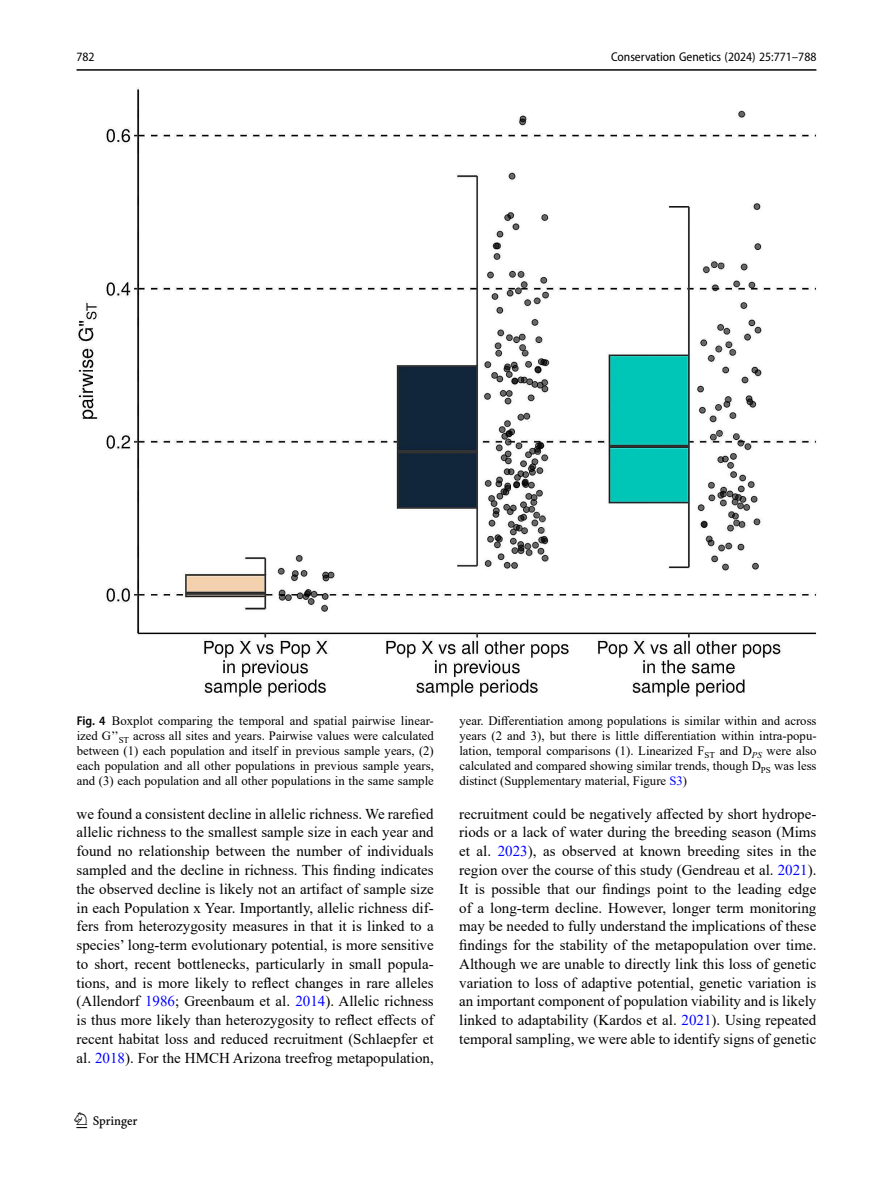
<style>
.page{position:relative;width:893px;height:1187px;background:#fff}
.page>*{position:absolute;margin:0;border:0;box-sizing:border-box;transform-origin:0 0}
.t1{font:22.5px "Springnew";color:#000}
.Body_Text_Indent{font:15px/18.8px "Times New Roman";color:#000;text-align:justify}
.Figure_Caption{font:12.75px/15px "Times New Roman";color:#000;text-align:justify}
.t2{font:semi-condensed 12.75px "Myriad Pro";color:#000}
.s1{font-family:"Myriad Pro";font-weight:600;font-stretch:semi-condensed}
.s2{color:#00f}
</style>
<div class="page">
<hr style="left:77px;top:69px;width:739px;height:2px;background:#000">
<img style="left:78px;top:87px;width:739px;height:611px">
<p class="t2" style="left:77px;top:49px;width:20px">782</p>
<p class="t2" style="left:611px;top:49px;width:207px">Conservation Genetics (2024) 25:771–788</p>
<p class="Figure_Caption" style="left:77px;top:713px;width:359px"><span class="s1">Fig. 4</span> Boxplot comparing the temporal and spatial pairwise linear&shy;ized G’’<sub>ST</sub> across all sites and years. Pairwise values were calculated between (1) each population and itself in previous sample years, (2) each population and all other populations in previous sample years, and (3) each population and all other populations in the same sample</p>
<p class="Figure_Caption" style="left:459px;top:713px;width:359px">year. Differentiation among populations is similar within and across years (2 and 3), but there is little differentiation within intra-popu&shy;lation, temporal comparisons (1). Linearized F<sub>ST</sub> and D<sub>PS</sub> were also calculated and compared showing similar trends, though D<sub>PS</sub> was less distinct (Supplementary material, Figure <span class="s2">S3</span>)</p>
<p class="Body_Text_Indent" style="left:77px;top:803px;width:359px">we found a consistent decline in allelic richness. We rarefied allelic richness to the smallest sample size in each year and found no relationship between the number of individuals sampled and the decline in richness. This finding indicates the observed decline is likely not an artifact of sample size in each Population x Year. Importantly, allelic richness dif&shy;fers from heterozygosity measures in that it is linked to a species’ long-term evolutionary potential, is more sensitive to short, recent bottlenecks, particularly in small popula&shy;tions, and is more likely to reflect changes in rare alleles (Allendorf <span class="s2">1986</span>; Greenbaum et al. <span class="s2">2014</span>). Allelic richness is thus more likely than heterozygosity to reflect effects of recent habitat loss and reduced recruitment (Schlaepfer et al. <span class="s2">2018</span>). For the HMCH Arizona treefrog metapopulation,</p>
<h1 class="t1" style="left:77px;top:1107px;width:63px">1 3</h1>
<p class="Body_Text_Indent" style="left:459px;top:803px;width:359px">recruitment could be negatively affected by short hydrope&shy;riods or a lack of water during the breeding season (Mims et al. <span class="s2">2023</span>), as observed at known breeding sites in the region over the course of this study (Gendreau et al. <span class="s2">2021</span>).<br>It is possible that our findings point to the leading edge of a long-term decline. However, longer term monitoring may be needed to fully understand the implications of these findings for the stability of the metapopulation over time.<br>Although we are unable to directly link this loss of genetic variation to loss of adaptive potential, genetic variation is an important component of population viability and is likely linked to adaptability (Kardos et al. <span class="s2">2021</span>). Using repeated temporal sampling, we were able to identify signs of genetic</p>
</div>
